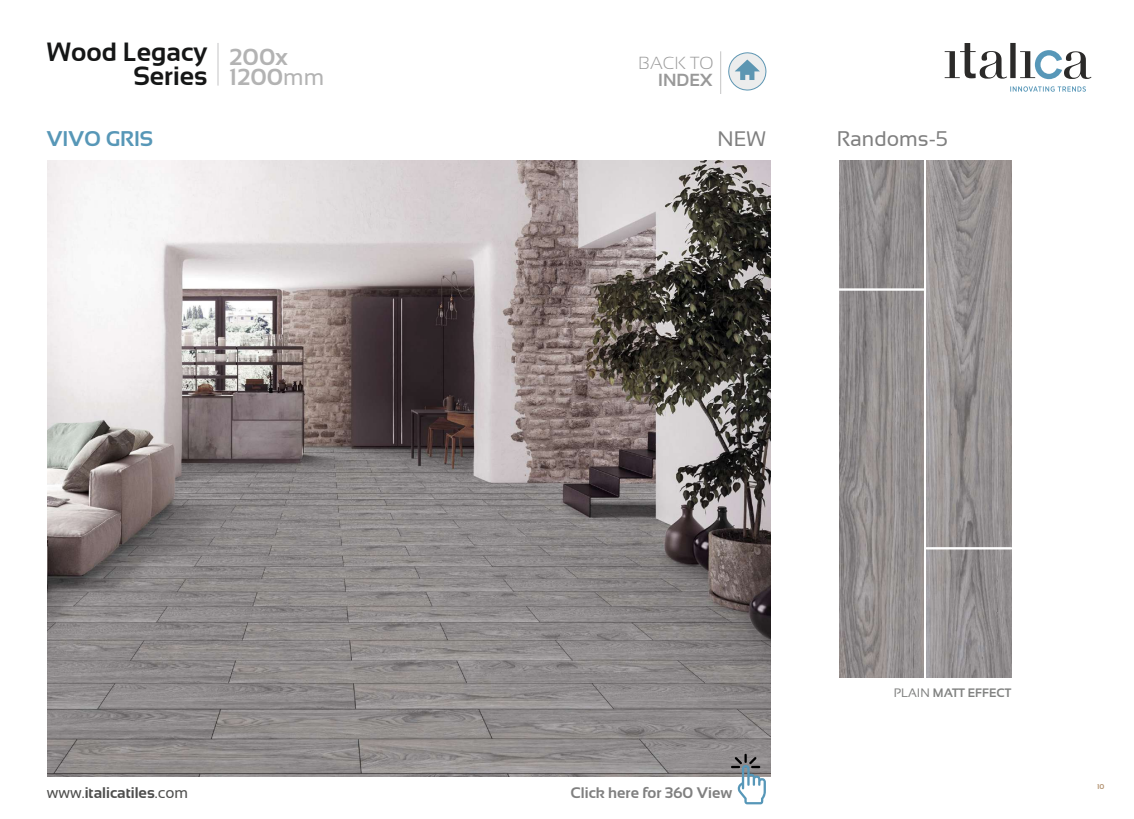
<style>
.page{position:relative;width:1134px;height:819px;background:#fff}
.page>*{position:absolute;margin:0;border:0;box-sizing:border-box;transform-origin:0 0}
.t1{font:700 26.43px/23.6px "Sansation";color:#151616;text-align:right}
.t2{font:700 23.28px/20.8px "Sansation";color:#b3b3b3}
.t3{font:700 21.35px "Sansation";color:#5797b7}
.t4{font:21.18px "Sansation";color:#808080}
.t5{font:21px "Sansation";color:#808080}
.t6{font:300 17.5px "Sansation";color:#999}
.t7{font:700 17.5px "Sansation";color:#999}
.t8{font:700 15.49px "Sansation";color:#4e4e4d}
.t9{font:700 15.31px "Sansation";color:#808080}
.t10{font:700 12.25px "Sansation";color:#818281}
.t11{font:700 7px "Sansation";color:#b1906e}
.s1{font-weight:400}
</style>
<div class="page">
<svg style="left:945px;top:43px;width:146px;height:36px"></svg>
<svg style="left:1010px;top:86px;width:76px;height:6px"></svg>
<hr style="left:218px;top:43px;width:1px;height:43px;background:#c4c4c5">
<svg style="left:728px;top:52px;width:39px;height:39px"></svg>
<hr style="left:720px;top:51px;width:1px;height:43px;background:#c4c4c5">
<img style="left:47px;top:161px;width:723px;height:615px">
<img style="left:840px;top:161px;width:83px;height:516px">
<img style="left:926px;top:161px;width:85px;height:516px">
<svg style="left:839px;top:288px;width:85px;height:3px"></svg>
<svg style="left:926px;top:547px;width:86px;height:3px"></svg>
<svg style="left:731px;top:754px;width:35px;height:50px"></svg>
<h1 class="t1" style="left:47px;top:43px;width:162px">Wood Legacy<br>Series</h1>
<h2 class="t2" style="left:229px;top:48px;width:97px">200x<br>1200<span class="s1">mm</span></h2>
<h3 class="t3" style="left:47px;top:130px;width:108px">VIVO GRIS</h3>
<p class="t8" style="left:47px;top:786px;width:143px"><span class="s1">www.</span>italicatiles<span class="s1">.com</span></p>
<p class="t6" style="left:639px;top:56px;width:76px">BACK TO</p>
<p class="t7" style="left:658px;top:73px;width:56px">INDEX</p>
<h3 class="t5" style="left:718px;top:131px;width:50px">NEW</h3>
<h3 class="t4" style="left:837px;top:131px;width:113px">Randoms-5</h3>
<p class="t9" style="left:571px;top:787px;width:163px">Click here for 360 View</p>
<p class="t10" style="left:894px;top:688px;width:119px"><span class="s1">PLAIN</span> MATT EFFECT</p>
<p class="t11" style="left:1097px;top:784px;width:9px">10</p>
</div>
